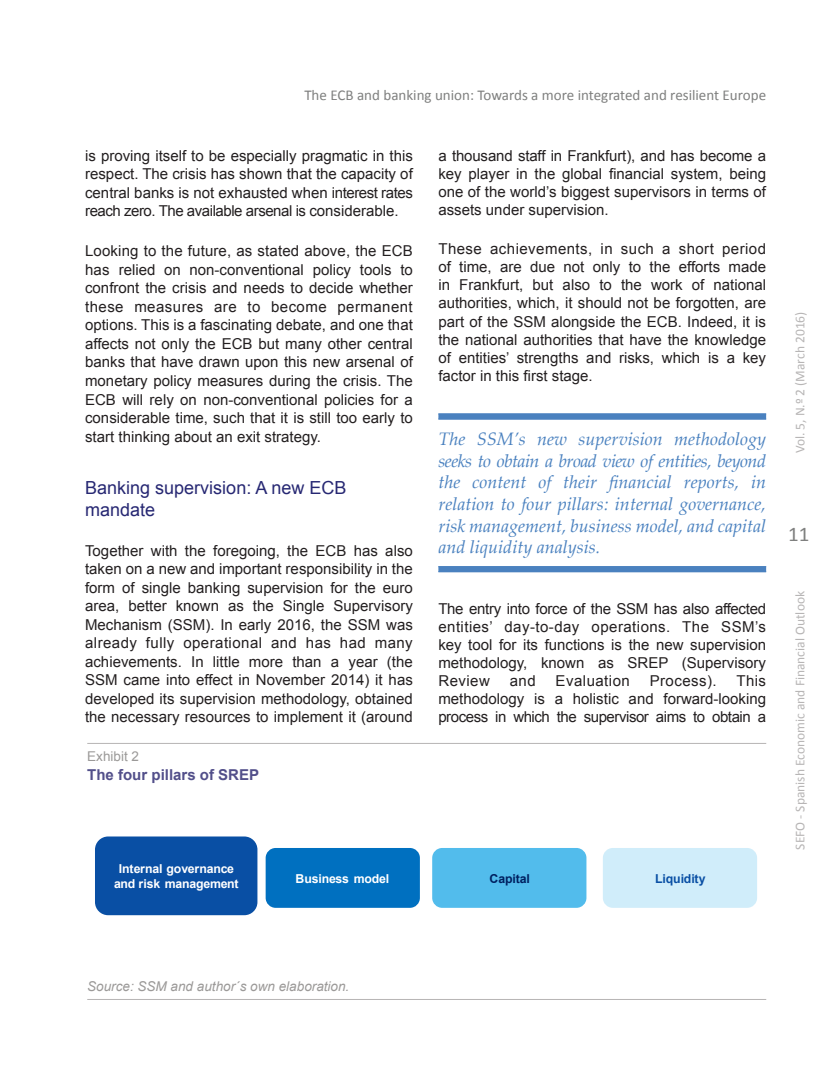
<style>
.page{position:relative;width:830px;height:1085px;background:#fff}
.page>*{position:absolute;margin:0;border:0;box-sizing:border-box;transform-origin:0 0}
.t1{font:21px "Calibri";color:#7f807f}
._14-Texto_azul_2_fil{font:italic 18px/21.6px "Palatino Linotype";color:#4a81bf;text-align:justify}
._06-Sub-Epigrafe{font:18px/22.2px "Arial";color:#272873}
._07-Texto_general{font:15px/18.6px "Arial";color:#231f20;text-align:justify}
.t2{font:15px "Calibri";color:#7f807f}
._10-Exhibit-Table__T{font:700 15px "Arial";color:#524f8a}
._07-Texto_general-2{font:15px "Arial";letter-spacing:.03em;color:#231f20}
.t3{font:13.5px "Calibri";color:#b7b5b5}
._12-Exhibit-Table__s{font:italic 13.5px "Arial";color:#9b9998}
._09-Exhibit-Table__p{font:13.5px "Arial";color:#9b9998}
.t4{font:700 12.3px/14.7px "Arial";letter-spacing:-.01em;color:#fff;text-align:center}
.t5{font:700 12.3px "Arial";letter-spacing:-.01em;color:#094fa4}
.t6{font:700 12.3px "Arial";letter-spacing:-.01em;color:#002060}
</style>
<div class="page">
<div style="left:438px;top:413px;width:327px;height:6px;background:#4a81bf"></div>
<div style="left:438px;top:566px;width:327px;height:6px;background:#4a81bf"></div>
<div style="left:95px;top:836px;width:162px;height:79px;background:#094fa4"></div>
<div style="left:265px;top:848px;width:154px;height:59px;background:#0070c0"></div>
<div style="left:432px;top:848px;width:154px;height:59px;background:#52bcec"></div>
<div style="left:603px;top:848px;width:153px;height:59px;background:#d0edfa"></div>
<hr style="left:87px;top:743px;width:678px;height:1px;background:#b7b5b5">
<hr style="left:87px;top:998px;width:678px;height:1px;background:#b7b5b5">
<p class="t2" style="left:304px;top:85px;width:463px">The ECB and banking union: Towards a more integrated and resilient Europe</p>
<p class="_07-Texto_general" style="left:85px;top:146px;width:329px">is proving itself to be especially pragmatic in this respect. The crisis has shown that the capacity of central banks is not exhausted when interest rates reach zero. The available arsenal is considerable.</p>
<p class="_07-Texto_general" style="left:85px;top:242px;width:329px">Looking to the future, as stated above, the ECB has relied on non-conventional policy tools to confront the crisis and needs to decide whether these measures are to become permanent options. This is a fascinating debate, and one that affects not only the ECB but many other central banks that have drawn upon this new arsenal of monetary policy measures during the crisis. The ECB will rely on non-conventional policies for a considerable time, such that it is still too early to start thinking about an exit strategy.</p>
<p class="_06-Sub-Epigrafe" style="left:85px;top:476px;width:263px">Banking supervision: A new ECB mandate</p>
<p class="_07-Texto_general" style="left:85px;top:541px;width:329px">Together with the foregoing, the ECB has also taken on a new and important responsibility in the form of single banking supervision for the euro area, better known as the Single Supervisory Mechanism (SSM). In early 2016, the SSM was already fully operational and has had many achievements. In little more than a year (the SSM came into effect in November 2014) it has developed its supervision methodology, obtained the necessary resources to implement it (around</p>
<p class="_09-Exhibit-Table__p" style="left:87px;top:747px;width:53px">Exhibit 2</p>
<p class="_10-Exhibit-Table__T" style="left:87px;top:764px;width:173px">The four pillars of SREP</p>
<p class="_07-Texto_general" style="left:438px;top:146px;width:329px;line-height:18px">a thousand staff in Frankfurt), and has become a key player in the global financial system, being one of the world’s biggest supervisors in terms of assets under supervision.</p>
<p class="_07-Texto_general" style="left:438px;top:240px;width:329px;line-height:18px">These achievements, in such a short period of time, are due not only to the efforts made in Frankfurt, but also to the work of national authorities, which, it should not be forgotten, are part of the SSM alongside the ECB. Indeed, it is the national authorities that have the knowledge of entities’ strengths and risks, which is a key factor in this first stage.</p>
<p class="_14-Texto_azul_2_fil" style="left:438px;top:427px;width:329px">The SSM’s new supervision methodology seeks to obtain a broad view of entities, beyond the content of their financial reports, in relation to four pillars: internal governance, risk management, business model, and capital and liquidity analysis.</p>
<p class="_07-Texto_general" style="left:438px;top:600px;width:329px;line-height:18px">The entry into force of the SSM has also affected entities’ day-to-day operations. The SSM’s key tool for its functions is the new supervision methodology, known as SREP (Supervisory Review</p>
<p class="_07-Texto_general" style="left:509px;top:671px;width:27px">and</p>
<p class="_07-Texto_general-2" style="left:555px;top:671px;width:76px">Evaluation</p>
<p class="_07-Texto_general-2" style="left:649px;top:671px;width:68px">Process).</p>
<p class="_07-Texto_general" style="left:438px;top:672px;width:329px;line-height:18px;text-indent:298px">This methodology is a holistic and forward-looking process in which the supervisor aims to obtain a</p>
<p class="t4" style="left:114px;top:861px;width:126px">Internal governance and risk management</p>
<p class="t4" style="left:295px;top:871px;width:95px">Business model</p>
<p class="t6" style="left:489px;top:869px;width:42px">Capital</p>
<p class="t5" style="left:655px;top:869px;width:52px">Liquidity</p>
<p class="t3" style="left:791px;top:453px;width:143px;rotate:-90deg">Vol. 5, N.º 2 (March 2016)</p>
<h1 class="t1" style="left:787px;top:520px;width:23px">11</h1>
<p class="t3" style="left:791px;top:849px;width:260px;rotate:-90deg">SEFO - Spanish Economic and Financial Outlook</p>
<p class="_12-Exhibit-Table__s" style="left:87px;top:976px;width:263px">Source: SSM and author´s own elaboration.</p>
</div>
